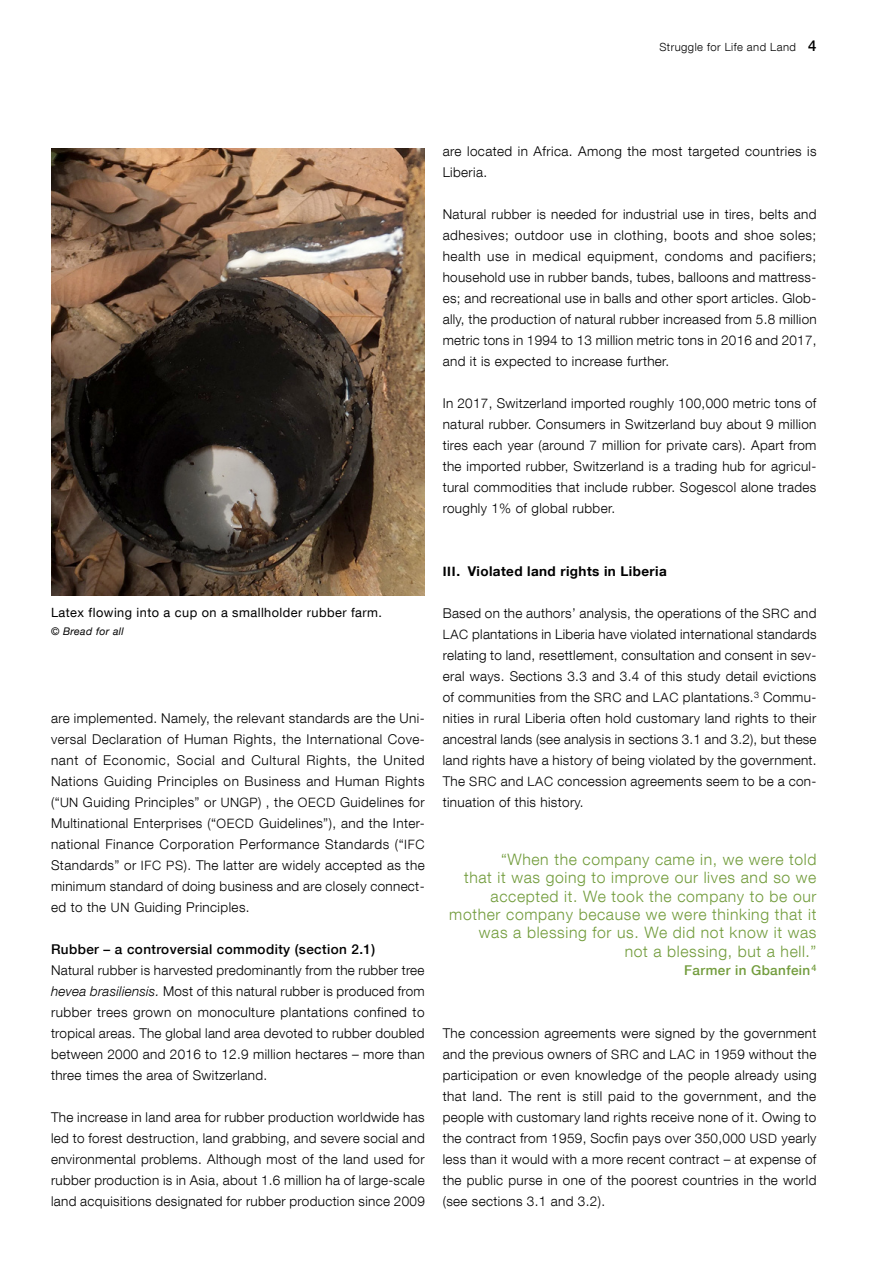
<style>
.page{position:relative;width:893px;height:1263px;background:#fff}
.page>*{position:absolute;margin:0;border:0;box-sizing:border-box;transform-origin:0 0}
._04_Zitat{font:300 15.75px/18.3px "Helvetica Neue LT Com";letter-spacing:.04em;color:#729c3c;text-align:right}
._02_Lauftext_oE{font:300 13.5px/21px "Helvetica Neue LT Com";letter-spacing:.025em;color:#000;text-align:justify}
._01-C_Zwischentitel{font:500 13.5px "Helvetica Neue LT Com";letter-spacing:.03em;color:#000}
._01-B_Zwischentitel{font:700 13.5px "Helvetica Neue LT Com";letter-spacing:.03em;color:#000}
._04_Zitat-2{font:500 13.5px "Helvetica Neue LT Com";letter-spacing:.03em;color:#729c3c}
._05_Bildlegende{font:12.75px "Helvetica Neue LT Com";letter-spacing:.035em;color:#000}
.t1{font:300 11.25px "Helvetica Neue LT Com";letter-spacing:.04em;color:#000}
._05_Bildlegende-2{font:italic 10.5px "Helvetica Neue";letter-spacing:.035em;color:#000}
.s1{font-weight:500;font-size:15px}
.s2{font-family:"Helvetica Neue LT Com";font-style:normal}
.s3{font-size:12.9px}
.s4{font-style:italic}
</style>
<div class="page">
<img style="left:51px;top:148px;width:374px;height:447px">
<p class="t1" style="left:659px;top:40px;width:158px">Struggle for Life and Land <span class="s1">4</span></p>
<p class="_02_Lauftext_oE" style="left:443px;top:140px;width:375px">are located in Africa. Among the most targeted countries is<br>Liberia.</p>
<p class="_02_Lauftext_oE" style="left:443px;top:203px;width:375px">Natural rubber is needed for industrial use in tires, belts and adhesives; outdoor use in clothing, boots and shoe soles; health use in medical equipment, condoms and pacifiers; household use in rubber bands, tubes, balloons and mattress&shy;es; and recreational use in balls and other sport articles. Glob&shy;ally, the production of natural rubber increased from 5.8 million metric tons in 1994 to 13 million metric tons in 2016 and 2017, and it is expected to increase further.</p>
<p class="_02_Lauftext_oE" style="left:443px;top:392px;width:375px">In 2017, Switzerland imported roughly 100,000 metric tons of natural rubber. Consumers in Switzerland buy about 9 million tires each year (around 7 million for private cars). Apart from the imported rubber, Switzerland is a trading hub for agricul&shy;tural commodities that include rubber. Sogescol alone trades roughly 1% of global rubber.</p>
<p class="_05_Bildlegende" style="left:51px;top:604px;width:333px">Latex flowing into a cup on a smallholder rubber farm.</p>
<p class="_05_Bildlegende-2" style="left:51px;top:623px;width:74px"><span class="s2">©</span> Bread for all</p>
<p class="_02_Lauftext_oE" style="left:51px;top:707px;width:375px">are implemented. Namely, the relevant standards are the Uni&shy;versal Declaration of Human Rights, the International Cove&shy;nant of Economic, Social and Cultural Rights, the United Nations Guiding Principles on Business and Human Rights (“<span class="s3">UN</span> Guiding Principles” or <span class="s3">UNGP</span>) , the <span class="s3">OECD</span> Guidelines for Multinational Enterprises (“<span class="s3">OECD</span> Guidelines”), and the Inter&shy;national Finance Corporation Performance Standards (“<span class="s3">IFC </span>Standards” or <span class="s3">IFC PS</span>). The latter are widely accepted as the minimum standard of doing business and are closely connect&shy;ed to the <span class="s3">UN</span> Guiding Principles.</p>
<p class="_01-C_Zwischentitel" style="left:51px;top:941px;width:326px">Rubber – a controversial commodity (section 2.1)</p>
<p class="_02_Lauftext_oE" style="left:51px;top:959px;width:375px">Natural rubber is harvested predominantly from the rubber tree <span class="s4">hevea brasiliensis.</span> Most of this natural rubber is produced from rubber trees grown on monoculture plantations confined to tropical areas. The global land area devoted to rubber doubled between 2000 and 2016 to 12.9 million hectares – more than three times the area of Switzerland.</p>
<p class="_02_Lauftext_oE" style="left:51px;top:1106px;width:375px">The increase in land area for rubber production worldwide has led to forest destruction, land grabbing, and severe social and environmental problems. Although most of the land used for rubber production is in Asia, about 1.6 million ha of large-scale land acquisitions designated for rubber production since 2009</p>
<p class="_01-B_Zwischentitel" style="left:443px;top:563px;width:226px"><span class="s3">III</span>. Violated land rights in Liberia</p>
<p class="_02_Lauftext_oE" style="left:443px;top:602px;width:375px">Based on the authors’ analysis, the operations of the <span class="s3">SRC</span> and <span class="s3">LAC</span> plantations in Liberia have violated international standards relating to land, resettlement, consultation and consent in sev&shy;eral ways. Sections 3.3 and 3.4 of this study detail evictions of communities from the <span class="s3">SRC</span> and <span class="s3">LAC</span> plantations.<sup>3</sup> Commu&shy;nities in rural Liberia often hold customary land rights to their ancestral lands (see analysis in sections 3.1 and 3.2), but these land rights have a history of being violated by the government.<br>The <span class="s3">SRC</span> and <span class="s3">LAC</span> concession agreements seem to be a con&shy;tinuation of this history.</p>
<p class="_04_Zitat" style="left:449px;top:850px;width:369px">“When the company came in, we were told<br>that it was going to improve our lives and so we accepted it. We took the company to be our mother company because we were thinking that it was a blessing for us. We did not know it was<br>not a blessing, but a hell.”</p>
<p class="_04_Zitat-2" style="left:684px;top:962px;width:134px">Farmer in Gbanfein<sup>4</sup></p>
<p class="_02_Lauftext_oE" style="left:443px;top:1022px;width:375px">The concession agreements were signed by the government and the previous owners of <span class="s3">SRC</span> and <span class="s3">LAC</span> in 1959 without the participation or even knowledge of the people already using that land. The rent is still paid to the government, and the people with customary land rights receive none of it. Owing to the contract from 1959, Socfin pays over 350,000 <span class="s3">USD</span> yearly less than it would with a more recent contract – at expense of the public purse in one of the poorest countries in the world (see sections 3.1 and 3.2).</p>
</div>
